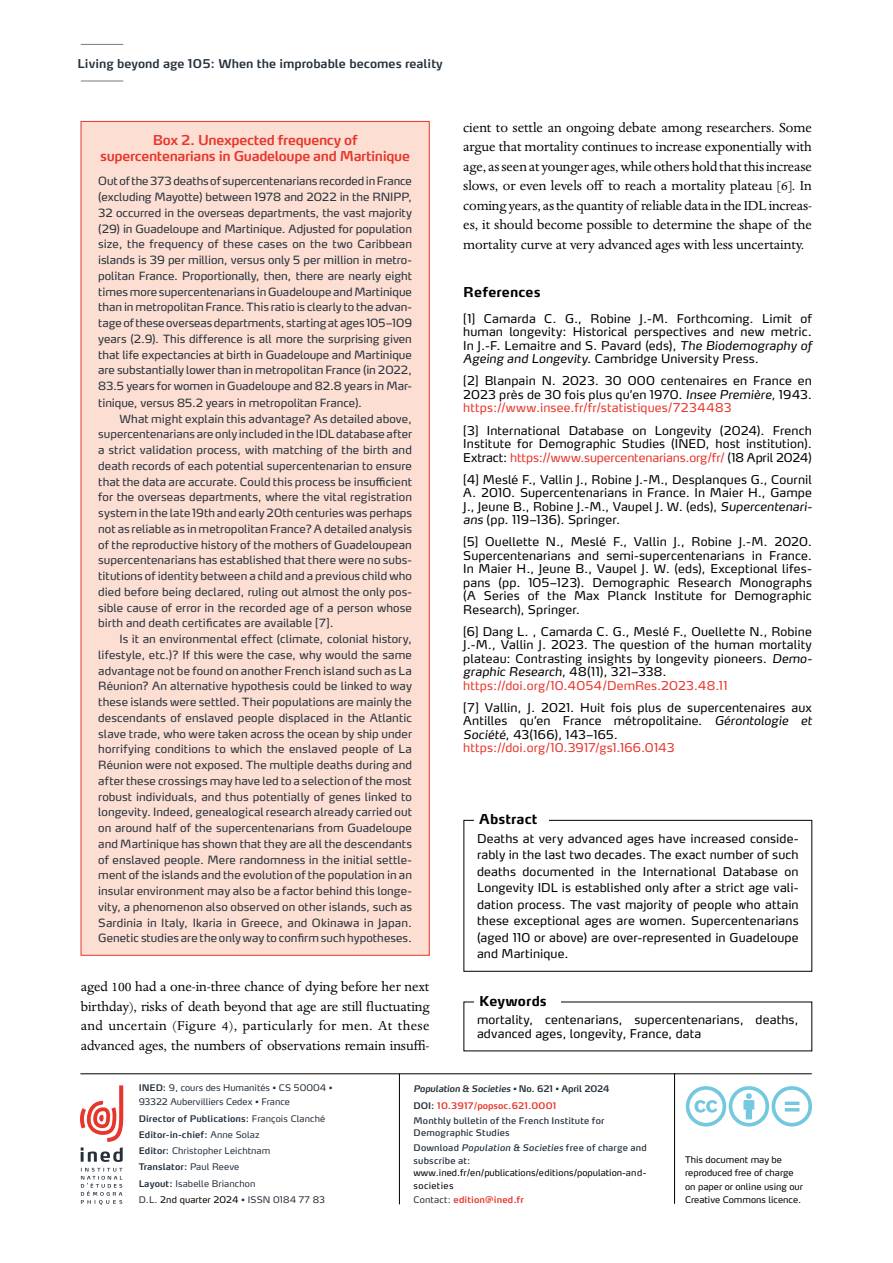
<style>
.page{position:relative;width:893px;height:1263px;background:#fff}
.page>*{position:absolute;margin:0;border:0;box-sizing:border-box;transform-origin:0 0}
.t1{font:15px/19.5px "Dante MT Std";letter-spacing:-.005em;color:#000;text-align:justify}
.t2{font:600 13.5px/16.5px "Max OT";letter-spacing:-.025em;color:#e7362c;text-align:center}
.t3{font:700 13.5px "Max OT";letter-spacing:.005em;color:#000}
.t4{font:12px/13.5px "Max OT";letter-spacing:.01em;color:#000;text-align:justify}
.t5{font:600 12px "Max OT";color:#25303b}
.t6{font:11.25px/15.8px "Max OT";letter-spacing:.005em;color:#25303b;text-align:justify}
.t7{font:9px/16.2px "Max OT";letter-spacing:.01em;color:#25303b}
.t8{font:9px/13.5px "Max OT";color:#000}
.t9{font:9px/12.6px "Max OT";letter-spacing:.02em;color:#25303b}
.t10{font:600 9px/16.8px "Max OT";letter-spacing:.015em;color:#e7362c}
.s1{font-style:italic}
.s2{color:#e7362c}
.s3{font-weight:600}
.s4{color:#000}
.s5{font-style:italic;color:#25303b}
.s6{color:#25303b}
.s7{font-weight:400;color:#25303b}
</style>
<div class="page">
<div style="left:463px;top:820px;width:349px;height:152px;border:1px solid #000"></div>
<div style="left:474px;top:808px;width:75px;height:21px;background:#fff"></div>
<hr style="left:81px;top:44px;width:42px;height:1px;background:#7c7b7b">
<hr style="left:81px;top:81px;width:42px;height:1px;background:#7c7b7b">
<div style="left:81px;top:121px;width:348px;height:834px;background:#fcded2"></div>
<hr style="left:80px;top:1073px;width:732px;height:1px;background:#000">
<svg style="left:81px;top:1168px;width:41px;height:37px"></svg>
<svg style="left:80px;top:1085px;width:43px;height:77px"></svg>
<hr style="left:399px;top:1074px;width:1px;height:130px;background:#000">
<hr style="left:674px;top:1073px;width:1px;height:131px;background:#000">
<svg style="left:686px;top:1086px;width:126px;height:40px"></svg>
<p class="t5" style="left:78px;top:56px;width:367px">Living beyond age 105: When the improbable becomes reality</p>
<p class="t2" style="left:100px;top:131px;width:311px">Box 2. Unexpected frequency of supercentenarians in Guadeloupe and Martinique</p>
<p class="t6" style="left:98px;top:173px;width:315px">Out of the 373 deaths of supercentenarians recorded in France (excluding Mayotte) between 1978 and 2022 in the RNIPP, 32 occurred in the overseas departments, the vast majority (29) in Guadeloupe and Martinique. Adjusted for population size, the frequency of these cases on the two Caribbean islands is 39 per million, versus only 5 per million in metro&shy;politan France. Proportionally, then, there are nearly eight times more supercentenarians in Guadeloupe and Martinique than in metropolitan France. This ratio is clearly to the advan&shy;tage of these overseas departments, starting at ages 105–109 years (2.9). This difference is all more the surprising given that life expectancies at birth in Guadeloupe and Martinique are substantially lower than in metropolitan France (in 2022, 83.5 years for women in Guadeloupe and 82.8 years in Mar&shy;tinique, versus 85.2 years in metropolitan France).</p>
<p class="t6" style="left:98px;top:410px;width:315px;text-indent:21px">What might explain this advantage? As detailed above, supercentenarians are only included in the IDL database after a strict validation process, with matching of the birth and death records of each potential supercentenarian to ensure that the data are accurate. Could this process be insufficient for the overseas departments, where the vital registration system in the late 19th and early 20th centuries was perhaps not as reliable as in metropolitan France? A detailed analysis of the reproductive history of the mothers of Guadeloupean supercentenarians has established that there were no subs&shy;titutions of identity between a child and a previous child who died before being declared, ruling out almost the only pos&shy;sible cause of error in the recorded age of a person whose birth and death certificates are available [7].</p>
<p class="t6" style="left:98px;top:631px;width:315px;text-indent:21px">Is it an environmental effect (climate, colonial history, lifestyle, etc.)? If this were the case, why would the same advantage not be found on another French island such as La Réunion? An alternative hypothesis could be linked to way these islands were settled. Their populations are mainly the descendants of enslaved people displaced in the Atlantic slave trade, who were taken across the ocean by ship under horrifying conditions to which the enslaved people of La Réunion were not exposed. The multiple deaths during and after these crossings may have led to a selection of the most robust individuals, and thus potentially of genes linked to longevity. Indeed, genealogical research already carried out on around half of the supercentenarians from Guadeloupe and Martinique has shown that they are all the descendants of enslaved people. Mere randomness in the initial settle&shy;ment of the islands and the evolution of the population in an insular environment may also be a factor behind this longe&shy;vity, a phenomenon also observed on other islands, such as Sardinia in Italy, Ikaria in Greece, and Okinawa in Japan.<br>Genetic studies are the only way to confirm such hypotheses.</p>
<p class="t1" style="left:81px;top:977px;width:350px">aged 100 had a one-in-three chance of dying before her next birthday), risks of death beyond that age are still fluctuating and uncertain (Figure 4), particularly for men. At these advanced ages, the numbers of observations remain insuffi-</p>
<p class="t1" style="left:463px;top:118px;width:350px">cient to settle an ongoing debate among researchers. Some argue that mortality continues to increase exponentially with age, as seen at younger ages, while others hold that this increase slows, or even levels off to reach a mortality plateau [6]. In coming years, as the quantity of reliable data in the IDL increas&shy;es, it should become possible to determine the shape of the mortality curve at very advanced ages with less uncertainty.</p>
<p class="t3" style="left:463px;top:283px;width:79px">References</p>
<p class="t4" style="left:463px;top:312px;width:350px">[1] Camarda C. G., Robine J.-M. Forthcoming. Limit of human longevity: Historical perspectives and new metric.<br>In J.-F. Lemaitre and S. Pavard (eds), <span class="s1">The Biodemography of Ageing and Longevity</span>. Cambridge University Press.</p>
<p class="t4" style="left:463px;top:374px;width:350px">[2] Blanpain N. 2023. 30 000 centenaires en France en 2023 près de 30 fois plus qu’en 1970. <span class="s1">Insee Première</span>, 1943. <span class="s2">https://www.insee.fr/fr/statistiques/7234483</span></p>
<p class="t4" style="left:463px;top:423px;width:350px">[3] International Database on Longevity (2024). French Institute for Demographic Studies (INED, host institution).<br>Extract: <span class="s2">https://www.supercentenarians.org/fr/</span> (18 April 2024)</p>
<p class="t4" style="left:463px;top:472px;width:350px">[4] Meslé F., Vallin J., Robine J.-M., Desplanques G., Cournil A. 2010. Supercentenarians in France. In Maier H., Gampe J., Jeune B., Robine J.-M., Vaupel J. W. (eds), <span class="s1">Supercentenari&shy;ans</span> (pp. 119–136). Springer.</p>
<p class="t4" style="left:463px;top:535px;width:350px">[5] Ouellette N., Meslé F., Vallin J., Robine J.-M. 2020.<br>Supercentenarians and semi-supercentenarians in France.<br>In Maier H., Jeune B., Vaupel J. W. (eds), Exceptional lifes&shy;pans (pp. 105–123). Demographic Research Monographs (A Series of the Max Planck Institute for Demographic Research), Springer.</p>
<p class="t4" style="left:463px;top:624px;width:350px;text-align:left">[6] Dang L. , Camarda C. G., Meslé F., Ouellette N., Robine J.-M., Vallin J. 2023. The question of the human mortality plateau: Contrasting insights by longevity pioneers. <span class="s1">Demo&shy;graphic Research</span>, 48(11), 321–338. <span class="s2">https://doi.org/10.4054/DemRes.2023.48.11</span></p>
<p class="t4" style="left:463px;top:700px;width:350px;text-align:left">[7] Vallin, J. 2021. Huit fois plus de supercentenaires aux Antilles qu’en France métropolitaine. <span class="s1">Gérontologie et Société</span>, 43(166), 143–165. <span class="s2">https://doi.org/10.3917/gs1.166.0143</span></p>
<p class="t3" style="left:479px;top:810px;width:60px">Abstract</p>
<p class="t4" style="left:477px;top:830px;width:323px;line-height:16.5px">Deaths at very advanced ages have increased conside&shy;rably in the last two decades. The exact number of such deaths documented in the International Database on Longevity IDL is established only after a strict age vali&shy;dation process. The vast majority of people who attain these exceptional ages are women. Supercentenarians (aged 110 or above) are over-represented in Guadeloupe and Martinique.</p>
<p class="t3" style="left:479px;top:992px;width:69px">Keywords</p>
<p class="t4" style="left:477px;top:1013px;width:323px">mortality, centenarians, supercentenarians, deaths, advanced ages, longevity, France, data</p>
<p class="t7" style="left:139px;top:1081px;width:196px;line-height:14.1px"><span class="s3">INED:</span> 9, cours des Humanités • CS 50004 •<br>93322 Aubervilliers Cedex • France</p>
<p class="t7" style="left:139px;top:1110px;width:188px"><span class="s3">Director of Publications:</span> François Clanché<br><span class="s3">Editor-in-chief:</span> Anne Solaz<br><span class="s3">Editor:</span> Christopher Leichtnam<br><span class="s3">Translator:</span> Paul Reeve<br><span class="s3">Layout:</span> Isabelle Brianchon<br>D.L. <span class="s4">2nd quarter 2024</span> • ISSN 0184 77 83</p>
<p class="t10" style="left:414px;top:1080px;width:198px"><span class="s5">Population &amp; Societies •</span> <span class="s6">No. 621 • April 2024<br>DOI:</span> 10.3917/popsoc.621.0001</p>
<p class="t9" style="left:414px;top:1114px;width:192px">Monthly bulletin of the French Institute for<br>Demographic Studies</p>
<p class="t9" style="left:413px;top:1141px;width:235px">Download Population &amp; Societies free of charge and subscribe at:</p>
<p class="t8" style="left:413px;top:1166px;width:234px;line-height:12.6px">www.ined.fr/en/publications/editions/population-and&shy;societies</p>
<p class="t10" style="left:413px;top:1192px;width:112px"><span class="s7">Contact:</span> edition@ined.fr</p>
<p class="t8" style="left:685px;top:1153px;width:119px">This document may be reproduced free of charge on paper or online using our<br>Creative Commons licence.</p>
</div>
